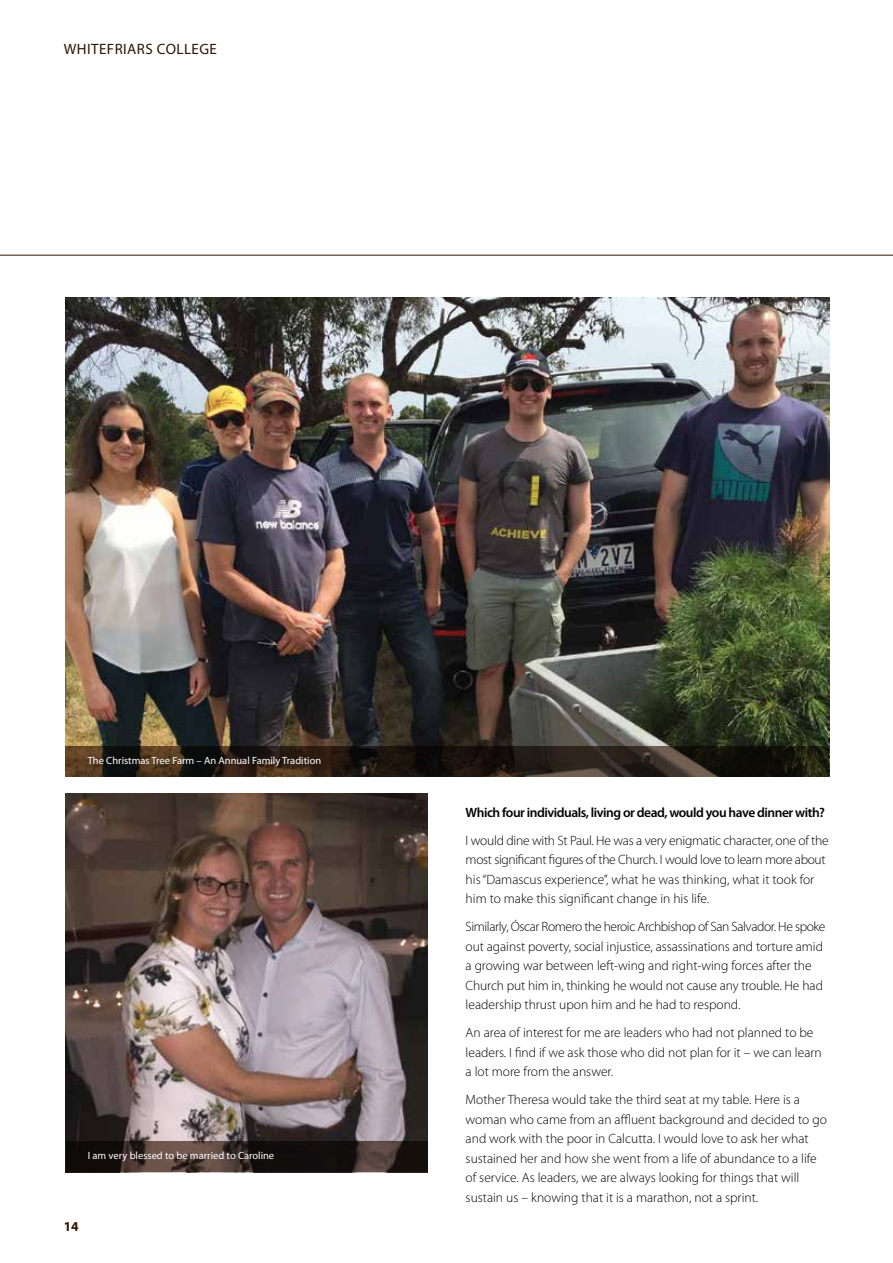
<style>
.page{position:relative;width:893px;height:1263px;background:#fff}
.page>*{position:absolute;margin:0;border:0;box-sizing:border-box;transform-origin:0 0}
.t1{font:15px "Myriad Pro";letter-spacing:.03em;color:#2f1401}
.t2{font:300 13.5px/19.5px "Myriad Pro";color:#000}
.t3{font:300 13.5px/19.5px "Myriad Pro";letter-spacing:-.02em;color:#000}
.t4{font:600 13.5px "Myriad Pro";letter-spacing:-.035em;color:#000}
.t5{font:700 13.5px "Myriad Pro";color:#2f1401}
.t6{font:10.5px "Myriad Pro";color:#fff}
</style>
<div class="page">
<hr style="left:0;top:255px;width:893px;height:1px;background:#2f1401">
<img style="left:66px;top:793px;width:361px;height:348px">
<svg style="left:66px;top:1141px;width:361px;height:31px;background:#302521"></svg>
<img style="left:66px;top:298px;width:763px;height:448px">
<svg style="left:66px;top:746px;width:763px;height:31px;background:#281f16"></svg>
<p class="t1" style="left:64px;top:39px;width:155px">WHITEFRIARS COLLEGE</p>
<p class="t6" style="left:88px;top:754px;width:235px">The Christmas Tree Farm – An Annual Family Tradition</p>
<p class="t6" style="left:88px;top:1149px;width:188px">I am very blessed to be married to Caroline</p>
<p class="t5" style="left:64px;top:1217px;width:16px">14</p>
<p class="t4" style="left:466px;top:803px;width:361px">Which four individuals, living or dead, would you have dinner with?</p>
<p class="t3" style="left:466px;top:831px;width:365px">I would dine with St Paul. He was a very enigmatic character, one of the most significant figures of the Church. I would love to learn more about his “Damascus experience”, what he was thinking, what it took for him to make this significant change in his life.</p>
<p class="t2" style="left:466px;top:917px;width:361px">Similarly, Óscar Romero the heroic Archbishop of San Salvador. He spoke out against poverty, social injustice, assassinations and torture amid a growing war between left-wing and right-wing forces after the Church put him in, thinking he would not cause any trouble. He had leadership thrust upon him and he had to respond.</p>
<p class="t2" style="left:466px;top:1023px;width:358px">An area of interest for me are leaders who had not planned to be leaders. I find if we ask those who did not plan for it – we can learn a lot more from the answer.</p>
<p class="t2" style="left:466px;top:1090px;width:363px">Mother Theresa would take the third seat at my table. Here is a woman who came from an affluent background and decided to go and work with the poor in Calcutta. I would love to ask her what sustained her and how she went from a life of abundance to a life of service. As leaders, we are always looking for things that will sustain us – knowing that it is a marathon, not a sprint.</p>
</div>
